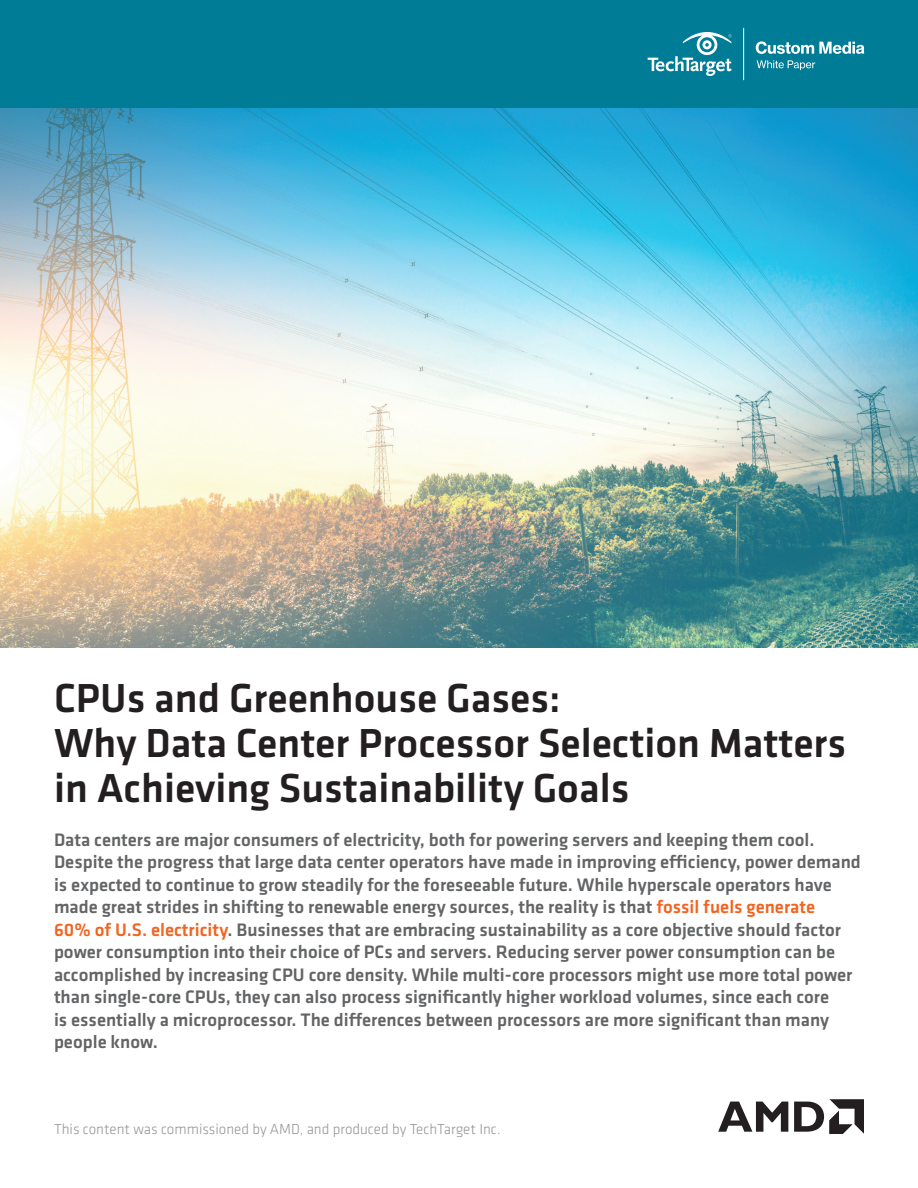
<style>
.page{position:relative;width:918px;height:1188px;background:#fff}
.page>*{position:absolute;margin:0;border:0;box-sizing:border-box;transform-origin:0 0}
.t1{font:500 42px/45px "Klavika";color:#231f20}
.t2{font:500 18.75px/22.5px "Klavika";color:#636466}
.t3{font:300 15px "Klavika";color:#939598}
.s1{color:#f16421}
</style>
<div class="page">
<div style="left:0;top:0;width:918px;height:108px;background:#007c97"></div>
<svg style="left:718px;top:1102px;width:70px;height:30px"></svg>
<svg style="left:794px;top:1099px;width:70px;height:35px"></svg>
<svg style="left:648px;top:32px;width:84px;height:44px"></svg>
<hr style="left:743px;top:28px;width:1px;height:52px;background:#fff">
<svg style="left:756px;top:41px;width:108px;height:13px"></svg>
<svg style="left:757px;top:60px;width:58px;height:10px"></svg>
<img style="left:0;top:108px;width:918px;height:540px">
<p class="t1" style="left:54px;top:674px;width:794px">CPUs and Greenhouse Gases:<br>Why Data Center Processor Selection Matters in Achieving Sustainability Goals</p>
<p class="t2" style="left:54px;top:828px;width:808px">Data centers are major consumers of electricity, both for powering servers and keeping them cool.<br>Despite the progress that large data center operators have made in improving efficiency, power demand is expected to continue to grow steadily for the foreseeable future. While hyperscale operators have made great strides in shifting to renewable energy sources, the reality is that <span class="s1">fossil fuels generate<br>60% of U.S. electricity</span>. Businesses that are embracing sustainability as a core objective should factor power consumption into their choice of PCs and servers. Reducing server power consumption can be accomplished by increasing CPU core density. While multi-core processors might use more total power than single-core CPUs, they can also process significantly higher workload volumes, since each core<br>is essentially a microprocessor. The differences between processors are more significant than many people know.</p>
<p class="t3" style="left:54px;top:1120px;width:448px">This content was commissioned by AMD, and produced by TechTarget Inc.</p>
</div>
